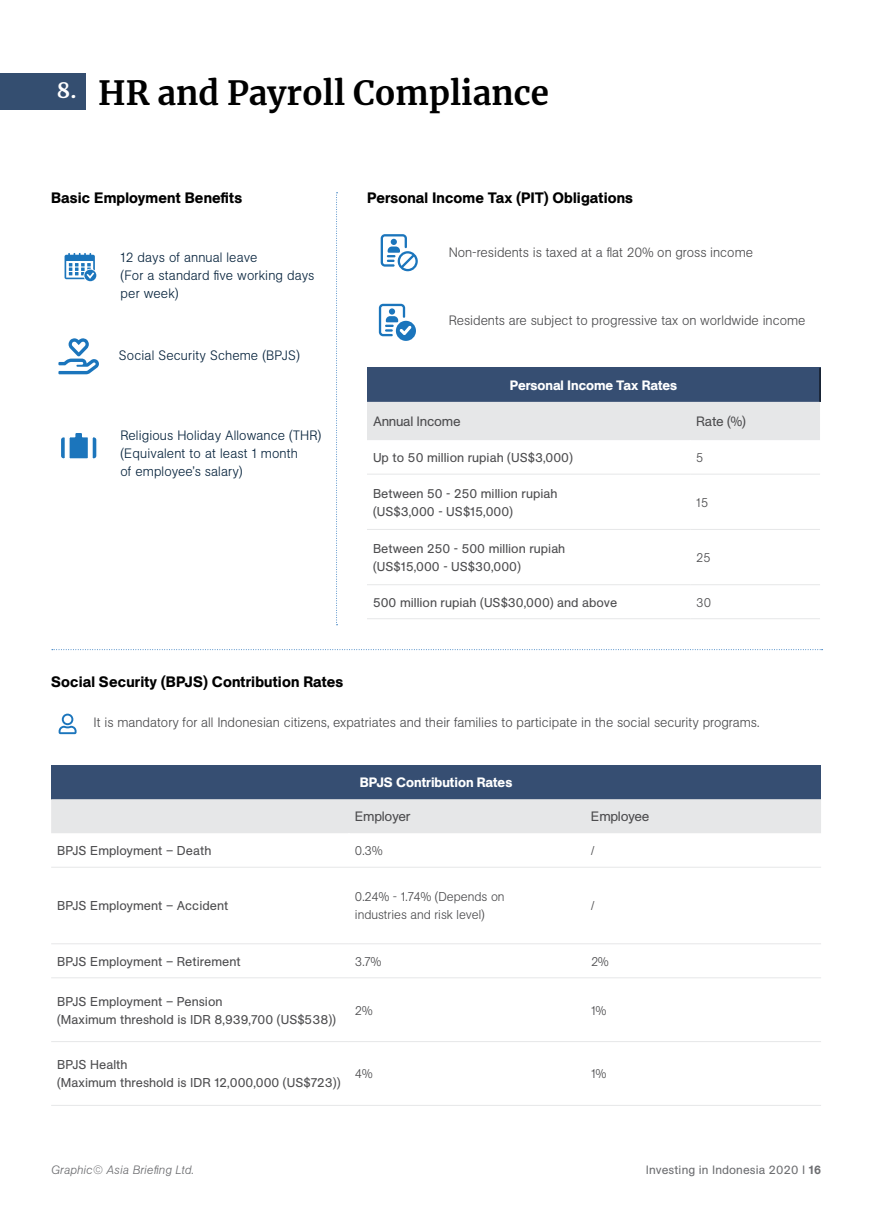
<style>
.page{position:relative;width:872px;height:1212px;background:#fff}
.page>*{position:absolute;margin:0;border:0;box-sizing:border-box;transform-origin:0 0}
.t1{font:700 33px "Merriweather";color:#000}
.t2{font:500 15px "Unlimited Sans";letter-spacing:.01em;color:#000}
.t3{font:300 13.5px "Unlimited Sans";color:#4d4d4f}
.t4{font:300 13.5px/18px "Unlimited Sans";letter-spacing:.01em;color:#0b2740}
.t5{font:500 13.5px "Unlimited Sans";color:#fff}
.t6{font:13.5px "Unlimited Sans";letter-spacing:-.02em;color:#4d4d4f}
.t7{font:12.75px/18px "Unlimited Sans";color:#4d4d4f}
.t8{font:300 12.75px/18px "Unlimited Sans";color:#4d4d4f}
.t9{font:12px "Unlimited Sans";letter-spacing:.01em;color:#6d6e71}
.t10{font:italic 300 12px "Unlimited Sans";letter-spacing:.01em;color:#6d6e71}
.s1{font-weight:500}
</style>
<div class="page">
<div style="left:0;top:73px;width:85px;height:36px;background:#344e70"></div>
<svg style="left:336px;top:192px;width:1px;height:433px"></svg>
<div style="left:367px;top:368px;width:453px;height:34px;background:#364e72"></div>
<div style="left:367px;top:402px;width:453px;height:38px;background:#e6e7e8"></div>
<hr style="left:819px;top:368px;width:1px;height:34px;background:#000">
<hr style="left:367px;top:474px;width:323px;height:1px;background:#e6e7e8">
<hr style="left:690px;top:474px;width:130px;height:1px;background:#e6e7e8">
<hr style="left:367px;top:529px;width:323px;height:1px;background:#e6e7e8">
<hr style="left:690px;top:529px;width:130px;height:1px;background:#e6e7e8">
<hr style="left:367px;top:584px;width:323px;height:1px;background:#e6e7e8">
<hr style="left:690px;top:584px;width:130px;height:1px;background:#e6e7e8">
<hr style="left:367px;top:618px;width:323px;height:1px;background:#e6e7e8">
<hr style="left:690px;top:618px;width:130px;height:1px;background:#e6e7e8">
<div style="left:51px;top:765px;width:770px;height:34px;background:#364e72"></div>
<div style="left:51px;top:799px;width:770px;height:34px;background:#e6e7e8"></div>
<hr style="left:51px;top:867px;width:298px;height:1px;background:#e6e7e8">
<hr style="left:349px;top:867px;width:236px;height:1px;background:#e6e7e8">
<hr style="left:585px;top:867px;width:236px;height:1px;background:#e6e7e8">
<hr style="left:51px;top:943px;width:298px;height:1px;background:#e6e7e8">
<hr style="left:349px;top:943px;width:236px;height:1px;background:#e6e7e8">
<hr style="left:585px;top:943px;width:236px;height:1px;background:#e6e7e8">
<hr style="left:51px;top:977px;width:298px;height:1px;background:#e6e7e8">
<hr style="left:349px;top:977px;width:236px;height:1px;background:#e6e7e8">
<hr style="left:585px;top:977px;width:236px;height:1px;background:#e6e7e8">
<hr style="left:51px;top:1041px;width:298px;height:1px;background:#e6e7e8">
<hr style="left:349px;top:1041px;width:236px;height:1px;background:#e6e7e8">
<hr style="left:585px;top:1041px;width:236px;height:1px;background:#e6e7e8">
<hr style="left:51px;top:1105px;width:298px;height:1px;background:#e6e7e8">
<hr style="left:349px;top:1105px;width:236px;height:1px;background:#e6e7e8">
<hr style="left:585px;top:1105px;width:236px;height:1px;background:#e6e7e8">
<svg style="left:52px;top:649px;width:770px;height:1px"></svg>
<svg style="left:381px;top:234px;width:37px;height:37px"></svg>
<svg style="left:379px;top:304px;width:37px;height:37px"></svg>
<svg style="left:65px;top:253px;width:31px;height:28px"></svg>
<svg style="left:61px;top:433px;width:36px;height:26px"></svg>
<svg style="left:58px;top:338px;width:41px;height:36px"></svg>
<svg style="left:59px;top:714px;width:18px;height:20px"></svg>
<h1 class="t1" style="left:57px;top:70px;width:494px"><sup>8.</sup> HR and Payroll Compliance</h1>
<p class="t2" style="left:51px;top:186px;width:193px">Basic Employment Benefits</p>
<p class="t4" style="left:121px;top:248px;width:195px">12 days of annual leave<br>(For a standard five working days per week)</p>
<p class="t4" style="left:119px;top:346px;width:182px">Social Security Scheme (BPJS)</p>
<p class="t4" style="left:120px;top:426px;width:202px">Religious Holiday Allowance (THR) (Equivalent to at least 1 month<br>of employee’s salary)</p>
<p class="t2" style="left:367px;top:186px;width:267px">Personal Income Tax (PIT) Obligations</p>
<p class="t3" style="left:449px;top:243px;width:306px">Non-residents is taxed at a flat 20% on gross income</p>
<p class="t3" style="left:449px;top:311px;width:358px">Residents are subject to progressive tax on worldwide income</p>
<p class="t5" style="left:510px;top:375px;width:169px">Personal Income Tax Rates</p>
<p class="t6" style="left:373px;top:412px;width:89px">Annual Income</p>
<p class="t6" style="left:696px;top:412px;width:51px">Rate (%)</p>
<p class="t7" style="left:373px;top:448px;width:201px">Up to 50 million rupiah (US$3,000)</p>
<p class="t8" style="left:696px;top:448px;width:9px">5</p>
<p class="t7" style="left:373px;top:484px;width:186px">Between 50 - 250 million rupiah (US$3,000 - US$15,000)</p>
<p class="t8" style="left:696px;top:493px;width:14px">15</p>
<p class="t7" style="left:373px;top:539px;width:194px">Between 250 - 500 million rupiah (US$15,000 - US$30,000)</p>
<p class="t8" style="left:696px;top:548px;width:16px">25</p>
<p class="t7" style="left:373px;top:593px;width:246px">500 million rupiah (US$30,000) and above</p>
<p class="t8" style="left:696px;top:593px;width:16px">30</p>
<p class="t2" style="left:51px;top:671px;width:294px">Social Security (BPJS) Contribution Rates</p>
<p class="t3" style="left:94px;top:713px;width:667px">It is mandatory for all Indonesian citizens, expatriates and their families to participate in the social security programs.</p>
<p class="t5" style="left:360px;top:772px;width:154px">BPJS Contribution Rates</p>
<p class="t6" style="left:355px;top:807px;width:57px">Employer</p>
<p class="t6" style="left:591px;top:807px;width:60px">Employee</p>
<p class="t7" style="left:57px;top:841px;width:156px">BPJS Employment – Death</p>
<p class="t8" style="left:355px;top:841px;width:29px">0.3%</p>
<p class="t8" style="left:591px;top:841px;width:5px">/</p>
<p class="t7" style="left:57px;top:896px;width:173px">BPJS Employment – Accident</p>
<p class="t8" style="left:355px;top:887px;width:151px">0.24% - 1.74% (Depends on industries and risk level)</p>
<p class="t8" style="left:591px;top:896px;width:5px">/</p>
<p class="t7" style="left:57px;top:952px;width:185px">BPJS Employment – Retirement</p>
<p class="t8" style="left:355px;top:952px;width:28px">3.7%</p>
<p class="t8" style="left:591px;top:952px;width:19px">2%</p>
<p class="t7" style="left:57px;top:991px;width:280px">BPJS Employment – Pension<br>(Maximum threshold is IDR 8,939,700 (US$538))</p>
<p class="t8" style="left:355px;top:1000px;width:19px">2%</p>
<p class="t8" style="left:591px;top:1000px;width:17px">1%</p>
<p class="t7" style="left:57px;top:1055px;width:285px">BPJS Health<br>(Maximum threshold is IDR 12,000,000 (US$723))</p>
<p class="t8" style="left:355px;top:1064px;width:19px">4%</p>
<p class="t8" style="left:591px;top:1064px;width:17px">1%</p>
<p class="t10" style="left:51px;top:1161px;width:144px">Graphic© Asia Briefing Ltd.</p>
<p class="t9" style="left:646px;top:1161px;width:177px">Investing in Indonesia 2020 I <span class="s1">16</span></p>
</div>
